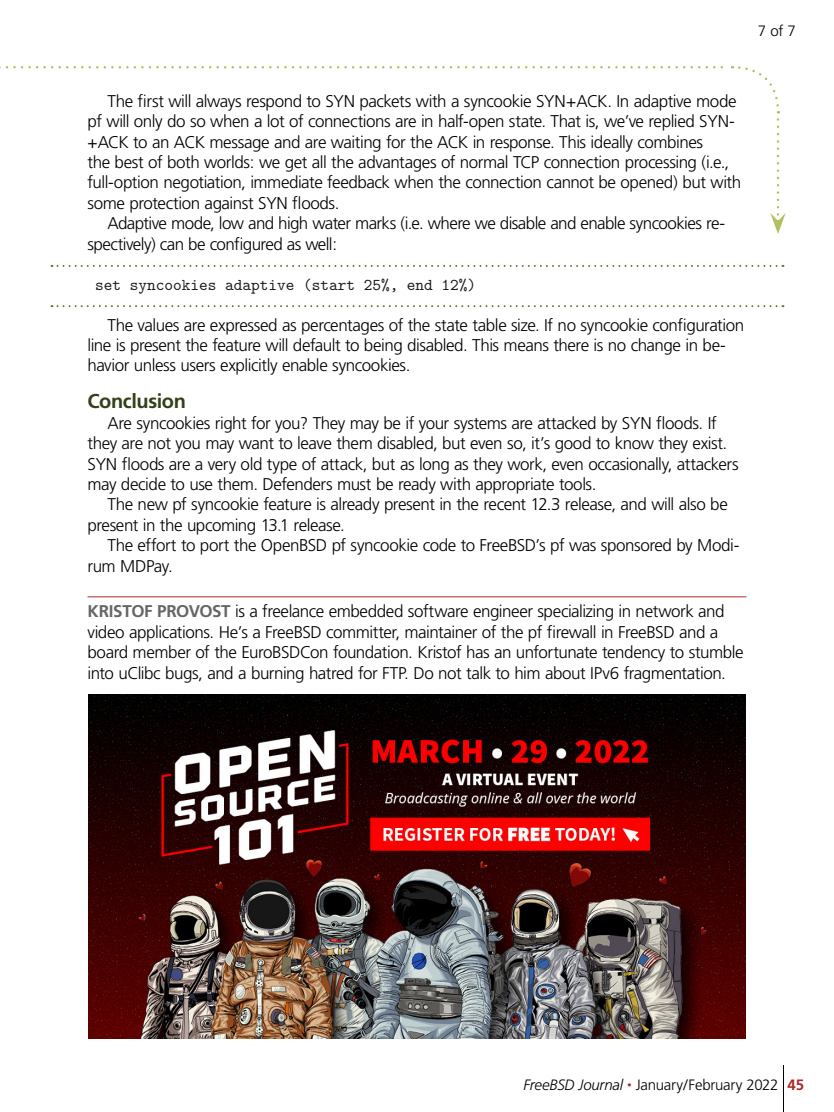
<style>
.page{position:relative;width:834px;height:1112px;background:#fff}
.page>*{position:absolute;margin:0;border:0;box-sizing:border-box;transform-origin:0 0}
.a_head{font:700 20px "Frutiger";letter-spacing:-.02em;color:#334018}
.body_copy{font:300 17px/20.4px "Frutiger";letter-spacing:-.025em;color:#000}
.author_bio{font:300 17px/20.4px "Frutiger";letter-spacing:-.03em;color:#000}
.t1{font:16.5px "LM Mono 10";color:#1a1a1a}
.t2{font:300 15px "Frutiger";letter-spacing:-.02em;color:#000}
.s1{font-weight:700;color:#666}
.s2{font-style:italic}
.s3{font-style:italic;font-size:9px;color:#ac2b28}
.s4{font-weight:700;color:#ac2b28}
</style>
<div class="page">
<hr style="left:783px;top:1065px;width:1px;height:47px;background:#000">
<svg style="left:52px;top:265px;width:731px;height:2px"></svg>
<svg style="left:52px;top:305px;width:731px;height:2px"></svg>
<hr style="left:88px;top:596px;width:658px;height:1px;background:#ac2b28">
<svg style="left:0;top:66px;width:781px;height:48px"></svg>
<svg style="left:770px;top:120px;width:16px;height:114px"></svg>
<img style="left:88px;top:694px;width:658px;height:344px">
<p class="t2" style="left:758px;top:22px;width:40px">7 of 7</p>
<p class="body_copy" style="left:88px;top:91px;width:655px;text-indent:20px">The first will always respond to SYN packets with a syncookie SYN+ACK. In adaptive mode pf will only do so when a lot of connections are in half-open state. That is, we’ve replied SYN-+ACK to an ACK message and are waiting for the ACK in response. This ideally combines<br>the best of both worlds: we get all the advantages of normal TCP connection processing (i.e., full-option negotiation, immediate feedback when the connection cannot be opened) but with some protection against SYN floods.</p>
<p class="body_copy" style="left:88px;top:213px;width:639px;text-indent:20px">Adaptive mode, low and high water marks (i.e. where we disable and enable syncookies re&shy;spectively) can be configured as well:</p>
<p class="t1" style="left:95px;top:273px;width:383px">set syncookies adaptive (start 25%, end 12%)</p>
<p class="body_copy" style="left:88px;top:315px;width:658px;text-indent:20px">The values are expressed as percentages of the state table size. If no syncookie configuration line is present the feature will default to being disabled. This means there is no change in be&shy;havior unless users explicitly enable syncookies.</p>
<p class="a_head" style="left:88px;top:390px;width:100px">Conclusion</p>
<p class="body_copy" style="left:88px;top:413px;width:653px;text-indent:20px">Are syncookies right for you? They may be if your systems are attacked by SYN floods. If they are not you may want to leave them disabled, but even so, it’s good to know they exist.<br>SYN floods are a very old type of attack, but as long as they work, even occasionally, attackers may decide to use them. Defenders must be ready with appropriate tools.</p>
<p class="body_copy" style="left:88px;top:495px;width:642px;text-indent:20px">The new pf syncookie feature is already present in the recent 12.3 release, and will also be present in the upcoming 13.1 release.</p>
<p class="body_copy" style="left:88px;top:535px;width:653px;text-indent:20px">The effort to port the OpenBSD pf syncookie code to FreeBSD’s pf was sponsored by Modi&shy;rum MDPay.</p>
<p class="author_bio" style="left:88px;top:602px;width:658px"><span class="s1">KRISTOF PROVOST</span> is a freelance embedded software engineer specializing in network and video applications. He’s a FreeBSD committer, maintainer of the pf firewall in FreeBSD and a board member of the EuroBSDCon foundation. Kristof has an unfortunate tendency to stumble into uClibc bugs, and a burning hatred for FTP. Do not talk to him about IPv6 fragmentation.</p>
<p class="t2" style="left:523px;top:1077px;width:282px"><span class="s2">FreeBSD Journal</span> <span class="s3">•</span> January/February 2022 <span class="s4">45</span></p>
</div>
